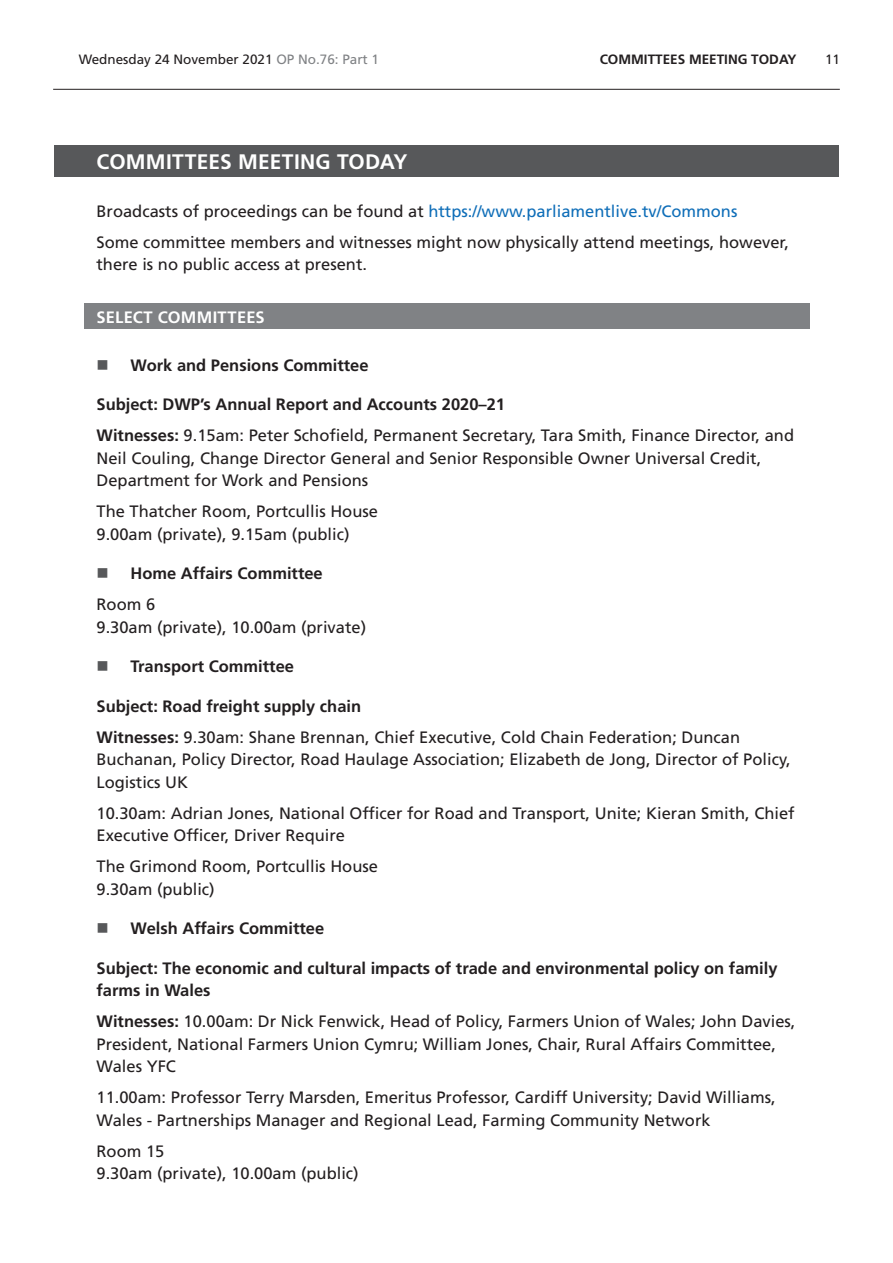
<style>
.page{position:relative;width:893px;height:1263px;background:#fff}
.page>*{position:absolute;margin:0;border:0;box-sizing:border-box;transform-origin:0 0}
.Heading1Grey{font:700 21px "Frutiger LT Std";letter-spacing:.01em;color:#fff}
.t1{font:16.5px/22.5px "Frutiger LT Std";color:#231f20}
.BoldTimingHeading{font:700 16.5px/22.5px "Frutiger LT Std";color:#231f20}
.t2{font:16.5px "Frutiger LT Std";color:#0f6eb8}
.Heading2Grey{font:700 16.5px "Frutiger LT Std";letter-spacing:.015em;color:#fff}
.t3{font:13.5px "Frutiger LT Std";color:#231f20}
.t4{font:700 13.5px "Frutiger LT Std";color:#231f20}
.s1{color:#808285}
.s2{color:#231f20}
.s3{font-weight:700}
</style>
<div class="page">
<hr style="left:53px;top:89px;width:787px;height:1px;background:#231f20">
<div style="left:54px;top:146px;width:785px;height:31px;background:#57585a"></div>
<div style="left:84px;top:304px;width:725px;height:25px;background:#808285"></div>
<p class="t3" style="left:79px;top:52px;width:302px">Wednesday 24 November 2021 <span class="s1">OP No.76: Part 1</span></p>
<p class="t4" style="left:600px;top:52px;width:28px">Committees</p>
<p class="t4" style="left:689px;top:52px;width:22px">Meeting</p>
<p class="t4" style="left:751px;top:52px;width:28px">Today</p>
<p class="t3" style="left:825px;top:52px;width:17px">11</p>
<h2 class="Heading1Grey" style="left:97px;top:149px;width:313px">COMMITTEES MEETING TODAY</h2>
<p class="t2" style="left:97px;top:201px;width:642px"><span class="s2">Broadcasts of proceedings can be found at</span> https://www.parliamentlive.tv/Commons</p>
<p class="t1" style="left:97px;top:231px;width:694px">Some committee members and witnesses might now physically attend meetings, however, there is no public access at present.</p>
<h2 class="Heading2Grey" style="left:97px;top:307px;width:170px">SELECT COMMITTEES</h2>
<p class="BoldTimingHeading" style="left:131px;top:354px;width:240px">Work and Pensions Committee</p>
<p class="BoldTimingHeading" style="left:97px;top:393px;width:410px">Subject: DWP’s Annual Report and Accounts 2020–21</p>
<p class="t1" style="left:97px;top:424px;width:699px"><span class="s3">Witnesses:</span> 9.15am: Peter Schofield, Permanent Secretary, Tara Smith, Finance Director, and<br>Neil Couling, Change Director General and Senior Responsible Owner Universal Credit,<br>Department for Work and Pensions</p>
<p class="t1" style="left:97px;top:500px;width:283px">The Thatcher Room, Portcullis House<br>9.00am (private), 9.15am (public)</p>
<p class="BoldTimingHeading" style="left:131px;top:562px;width:194px">Home Affairs Committee</p>
<p class="t1" style="left:97px;top:593px;width:271px">Room 6<br>9.30am (private), 10.00am (private)</p>
<p class="BoldTimingHeading" style="left:131px;top:655px;width:165px">Transport Committee</p>
<p class="BoldTimingHeading" style="left:97px;top:695px;width:266px">Subject: Road freight supply chain</p>
<p class="t1" style="left:97px;top:726px;width:696px"><span class="s3">Witnesses:</span> 9.30am: Shane Brennan, Chief Executive, Cold Chain Federation; Duncan<br>Buchanan, Policy Director, Road Haulage Association; Elizabeth de Jong, Director of Policy,<br>Logistics UK</p>
<p class="t1" style="left:97px;top:802px;width:700px">10.30am: Adrian Jones, National Officer for Road and Transport, Unite; Kieran Smith, Chief<br>Executive Officer, Driver Require</p>
<p class="t1" style="left:97px;top:855px;width:283px">The Grimond Room, Portcullis House<br>9.30am (public)</p>
<p class="BoldTimingHeading" style="left:131px;top:917px;width:195px">Welsh Affairs Committee</p>
<p class="BoldTimingHeading" style="left:97px;top:957px;width:682px">Subject: The economic and cultural impacts of trade and environmental policy on family farms in Wales</p>
<p class="t1" style="left:97px;top:1010px;width:700px"><span class="s3">Witnesses:</span> 10.00am: Dr Nick Fenwick, Head of Policy, Farmers Union of Wales; John Davies,<br>President, National Farmers Union Cymru; William Jones, Chair, Rural Affairs Committee,<br>Wales YFC</p>
<p class="t1" style="left:97px;top:1086px;width:681px">11.00am: Professor Terry Marsden, Emeritus Professor, Cardiff University; David Williams,<br>Wales - Partnerships Manager and Regional Lead, Farming Community Network</p>
<p class="t1" style="left:97px;top:1140px;width:264px">Room 15<br>9.30am (private), 10.00am (public)</p>
</div>
